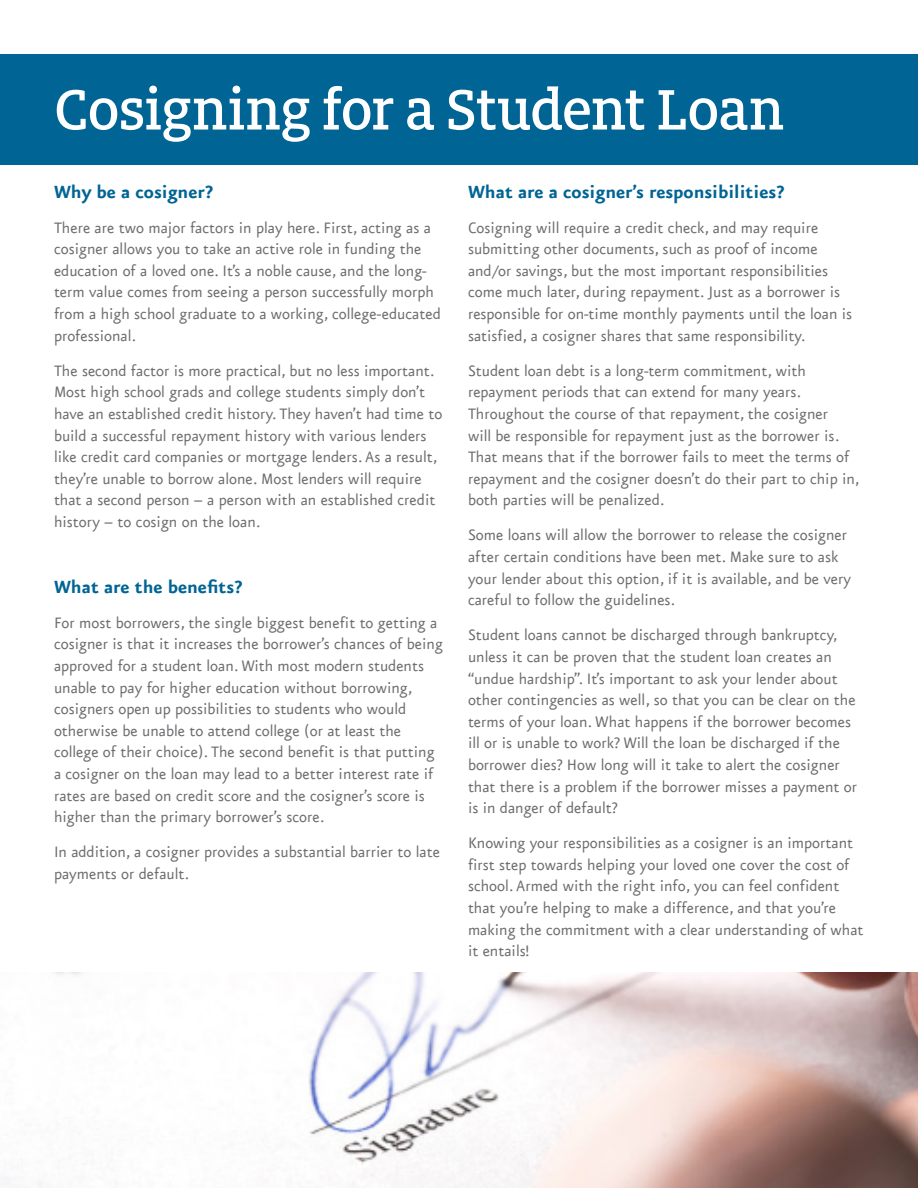
<style>
.page{position:relative;width:918px;height:1188px;background:#fff}
.page>*{position:absolute;margin:0;border:0;box-sizing:border-box;transform-origin:0 0}
.t1{font:500 63px "Milo Slab Pro";letter-spacing:-.01em;color:#fff}
.t2{font:700 21px "Eureka Sans";color:#006494}
.t3{font:18px/21.6px "Eureka Sans";color:#6c6d70}
</style>
<div class="page">
<div style="left:0;top:54px;width:918px;height:111px;background:#006494"></div>
<img style="left:0;top:972px;width:918px;height:216px">
<p class="t1" style="left:54px;top:71px;width:732px">Cosigning for a Student Loan</p>
<p class="t2" style="left:54px;top:180px;width:161px">Why be a cosigner?</p>
<p class="t3" style="left:54px;top:217px;width:388px">There are two major factors in play here. First, acting as a cosigner allows you to take an active role in funding the education of a loved one. It’s a noble cause, and the long&shy;term value comes from seeing a person successfully morph from a high school graduate to a working, college-educated professional.</p>
<p class="t3" style="left:54px;top:360px;width:390px">The second factor is more practical, but no less important.<br>Most high school grads and college students simply don’t have an established credit history. They haven’t had time to build a successful repayment history with various lenders like credit card companies or mortgage lenders. As a result, they’re unable to borrow alone. Most lenders will require that a second person – a person with an established credit history – to cosign on the loan.</p>
<p class="t2" style="left:54px;top:575px;width:190px">What are the benefits?</p>
<p class="t3" style="left:54px;top:612px;width:390px">For most borrowers, the single biggest benefit to getting a cosigner is that it increases the borrower’s chances of being approved for a student loan. With most modern students unable to pay for higher education without borrowing, cosigners open up possibilities to students who would otherwise be unable to attend college (or at least the college of their choice). The second benefit is that putting a cosigner on the loan may lead to a better interest rate if rates are based on credit score and the cosigner’s score is higher than the primary borrower’s score.</p>
<p class="t3" style="left:54px;top:842px;width:387px">In addition, a cosigner provides a substantial barrier to late payments or default.</p>
<p class="t2" style="left:468px;top:180px;width:318px">What are a cosigner’s responsibilities?</p>
<p class="t3" style="left:468px;top:217px;width:386px">Cosigning will require a credit check, and may require submitting other documents, such as proof of income and/or savings, but the most important responsibilities come much later, during repayment. Just as a borrower is responsible for on-time monthly payments until the loan is satisfied, a cosigner shares that same responsibility.</p>
<p class="t3" style="left:468px;top:360px;width:393px">Student loan debt is a long-term commitment, with repayment periods that can extend for many years.<br>Throughout the course of that repayment, the cosigner<br>will be responsible for repayment just as the borrower is.<br>That means that if the borrower fails to meet the terms of repayment and the cosigner doesn’t do their part to chip in, both parties will be penalized.</p>
<p class="t3" style="left:468px;top:525px;width:385px">Some loans will allow the borrower to release the cosigner after certain conditions have been met. Make sure to ask your lender about this option, if it is available, and be very careful to follow the guidelines.</p>
<p class="t3" style="left:468px;top:625px;width:391px">Student loans cannot be discharged through bankruptcy, unless it can be proven that the student loan creates an “undue hardship”. It’s important to ask your lender about other contingencies as well, so that you can be clear on the terms of your loan. What happens if the borrower becomes ill or is unable to work? Will the loan be discharged if the borrower dies? How long will it take to alert the cosigner that there is a problem if the borrower misses a payment or is in danger of default?</p>
<p class="t3" style="left:468px;top:833px;width:397px">Knowing your responsibilities as a cosigner is an important first step towards helping your loved one cover the cost of school. Armed with the right info, you can feel confident that you’re helping to make a difference, and that you’re making the commitment with a clear understanding of what it entails!</p>
</div>
